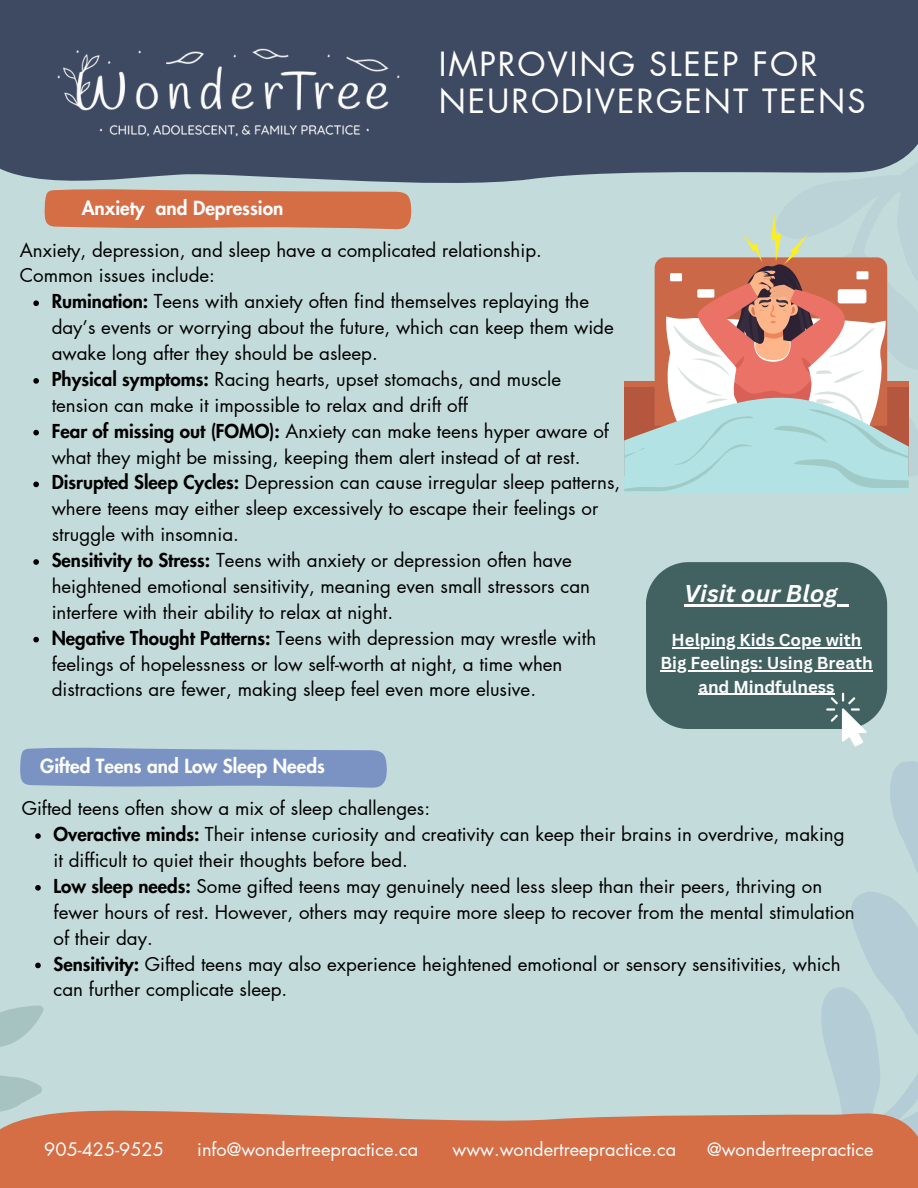
<style>
.page{position:relative;width:918px;height:1188px;background:#c3dbda}
.page>*{position:absolute;margin:0;border:0;box-sizing:border-box;transform-origin:0 0}
.t1{font:32.55px/36.9px "Futura LT Pro";letter-spacing:.06em;color:#fefefe}
.t2{font:italic 700 23.55px "Canva Sans";color:#fefefe}
.t3{font:800 19.05px "Futura LT Pro";color:#fefefe}
.t4{font:18.75px/25.8px "Futura LT Pro";color:#000}
.t5{font:18.15px "Futura LT Pro";color:#fefefe}
.t6{font:700 16.8px/23.4px "Canva Sans";color:#fefefe;text-align:center}
.s1{font-weight:800}
</style>
<div class="page">
<div style="left:0;top:0;width:918px;height:183px;background:#3e4a62"></div>
<svg style="left:822px;top:761px;width:96px;height:335px"></svg>
<svg style="left:0;top:1096px;width:918px;height:92px;fill:#d56d45"></svg>
<img style="left:0;top:18px;width:471px;height:155px">
<svg style="left:697px;top:91px;width:221px;height:92px;fill:#3e4a62"></svg>
<svg style="left:33px;top:300px;width:6px;height:6px"></svg>
<svg style="left:33px;top:378px;width:6px;height:6px"></svg>
<svg style="left:33px;top:430px;width:6px;height:5px"></svg>
<svg style="left:33px;top:482px;width:6px;height:5px"></svg>
<svg style="left:33px;top:559px;width:6px;height:6px"></svg>
<svg style="left:33px;top:637px;width:6px;height:5px"></svg>
<svg style="left:44px;top:189px;width:367px;height:40px"></svg>
<svg style="left:20px;top:747px;width:367px;height:41px"></svg>
<svg style="left:624px;top:214px;width:285px;height:279px"></svg>
<svg style="left:35px;top:833px;width:6px;height:6px"></svg>
<svg style="left:35px;top:885px;width:6px;height:6px"></svg>
<svg style="left:0;top:962px;width:45px;height:205px"></svg>
<svg style="left:646px;top:562px;width:241px;height:184px"></svg>
<p class="t3" style="left:82px;top:199px;width:203px">Anxiety and Depression</p>
<h4 class="t1" style="left:439px;top:47px;width:428px">IMPROVING SLEEP FOR<br>NEURODIVERGENT TEENS</h4>
<p class="t4" style="left:20px;top:238px;width:524px">Anxiety, depression, and sleep have a complicated relationship.<br>Common issues include:</p>
<p class="t4" style="left:52px;top:289px;width:564px"><span class="s1">Rumination:</span> Teens with anxiety often find themselves replaying the day’s events or worrying about the future, which can keep them wide awake long after they should be asleep.</p>
<h1 class="t4" style="left:52px;top:367px;width:511px"><span class="s1">Physical symptoms:</span> Racing hearts, upset stomachs, and muscle tension can make it impossible to relax and drift off</h1>
<p class="t4" style="left:52px;top:419px;width:559px"><span class="s1">Fear of missing out (FOMO):</span> Anxiety can make teens hyper aware of what they might be missing, keeping them alert instead of at rest.</p>
<p class="t4" style="left:52px;top:470px;width:570px"><span class="s1">Disrupted Sleep Cycles:</span> Depression can cause irregular sleep patterns, where teens may either sleep excessively to escape their feelings or struggle with insomnia.</p>
<h3 class="t4" style="left:52px;top:548px;width:540px"><span class="s1">Sensitivity to Stress:</span> Teens with anxiety or depression often have heightened emotional sensitivity, meaning even small stressors can interfere with their ability to relax at night.</h3>
<p class="t4" style="left:52px;top:626px;width:546px"><span class="s1">Negative Thought Patterns:</span> Teens with depression may wrestle with feelings of hopelessness or low self-worth at night, a time when distractions are fewer, making sleep feel even more elusive.</p>
<p class="t3" style="left:40px;top:758px;width:286px">Gifted Teens and Low Sleep Needs</p>
<p class="t2" style="left:684px;top:577px;width:155px">Visit our Blog</p>
<h3 class="t6" style="left:672px;top:628px;width:191px">Helping Kids Cope with</h3>
<p class="t6" style="left:660px;top:651px;width:214px">Big Feelings: Using Breath and Mindfulness</p>
<p class="t4" style="left:22px;top:796px;width:410px">Gifted teens often show a mix of sleep challenges:</p>
<p class="t4" style="left:54px;top:822px;width:793px"><span class="s1">Overactive minds:</span> Their intense curiosity and creativity can keep their brains in overdrive, making it difficult to quiet their thoughts before bed.</p>
<h2 class="t4" style="left:54px;top:874px;width:803px"><span class="s1">Low sleep needs:</span> Some gifted teens may genuinely need less sleep than their peers, thriving on fewer hours of rest. However, others may require more sleep to recover from the mental stimulation of their day.</h2>
<p class="t4" style="left:54px;top:952px;width:789px"><span class="s1">Sensitivity:</span> Gifted teens may also experience heightened emotional or sensory sensitivities, which can further complicate sleep.</p>
<h4 class="t5" style="left:44px;top:1141px;width:121px">905-425-9525</h4>
<p class="t5" style="left:197px;top:1141px;width:223px">info@wondertreepractice.ca</p>
<p class="t5" style="left:453px;top:1141px;width:225px">www.wondertreepractice.ca</p>
<p class="t5" style="left:707px;top:1141px;width:168px">@wondertreepractice</p>
</div>
